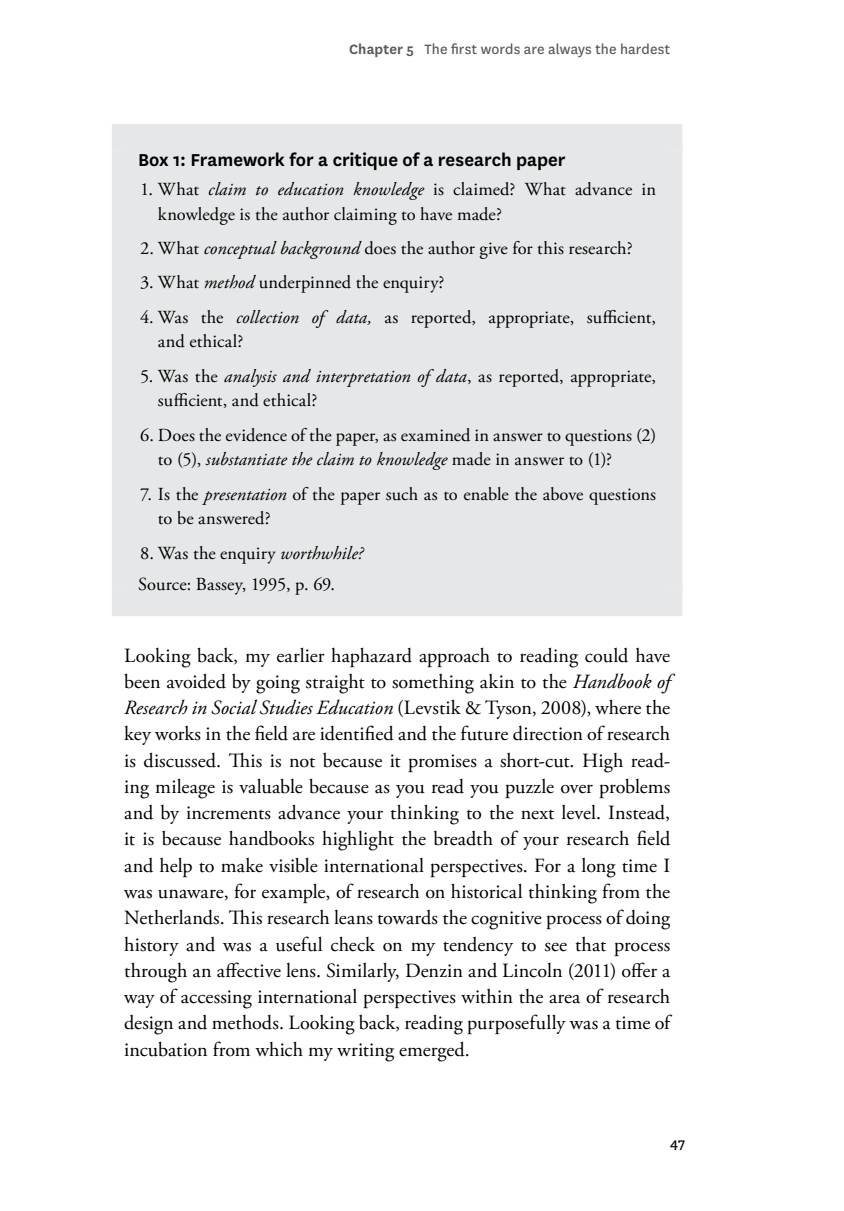
<style>
.page{position:relative;width:844px;height:1211px;background:#fff}
.page>*{position:absolute;margin:0;border:0;box-sizing:border-box;transform-origin:0 0}
.t1{font:20.12px/26.2px "Adobe Garamond Pro";letter-spacing:.005em;color:#000;text-align:justify}
.t2{font:600 20.12px "National";letter-spacing:-.005em;color:#000}
.t3{font:18.38px/24.5px "Adobe Garamond Pro";letter-spacing:.005em;color:#000}
.t4{font:15.75px "National";letter-spacing:.01em;color:#58595b}
.t5{font:15.75px "National";color:#000}
.s1{font-weight:600}
.s2{font-style:italic}
</style>
<div class="page">
<div style="left:125px;top:137px;width:544px;height:466px;background:#e6e7e8"></div>
<div style="left:112px;top:124px;width:570px;height:26px;background:#e6e7e8"></div>
<div style="left:112px;top:150px;width:26px;height:440px;background:#e6e7e8"></div>
<div style="left:656px;top:150px;width:26px;height:440px;background:#e6e7e8"></div>
<div style="left:112px;top:590px;width:570px;height:26px;background:#e6e7e8"></div>
<p class="t4" style="left:349px;top:39px;width:322px"><span class="s1">Chapter 5</span> The first words are always the hardest</p>
<p class="t2" style="left:138px;top:145px;width:429px">Box 1: Framework for a critique of a research paper</p>
<p class="t3" style="left:158px;top:178px;width:499px;text-indent:-18px">1. What <span class="s2">claim to education knowledge</span> is claimed? What advance in knowledge is the author claiming to have made?</p>
<p class="t3" style="left:140px;top:236px;width:494px">2. What <span class="s2">conceptual background</span> does the author give for this research?</p>
<p class="t3" style="left:140px;top:271px;width:306px">3. What <span class="s2">method</span> underpinned the enquiry?</p>
<p class="t3" style="left:158px;top:305px;width:499px;text-indent:-18px">4. Was the <span class="s2">collection of data,</span> as reported, appropriate, sufficient, and ethical?</p>
<p class="t3" style="left:158px;top:364px;width:499px;text-indent:-18px">5. Was the <span class="s2">analysis and interpretation of data</span>, as reported, appropriate, sufficient, and ethical?</p>
<p class="t3" style="left:158px;top:423px;width:499px;text-indent:-18px">6. Does the evidence of the paper, as examined in answer to questions (2) to (5), <span class="s2">substantiate the claim to knowledge</span> made in answer to (1)?</p>
<p class="t3" style="left:158px;top:482px;width:499px;text-indent:-18px">7. Is the <span class="s2">presentation</span> of the paper such as to enable the above questions to be answered?</p>
<p class="t3" style="left:138px;top:538px;width:227px;line-height:31.2px">8. Was the enquiry <span class="s2">worthwhile?<br></span>Source: Bassey, 1995, p. 69.</p>
<p class="t1" style="left:124px;top:643px;width:547px">Looking back, my earlier haphazard approach to reading could have been avoided by going straight to something akin to the <span class="s2">Handbook of Research in Social Studies Education</span> (Levstik &amp; Tyson, 2008), where the key works in the field are identified and the future direction of research is discussed. This is not because it promises a short-cut. High read&shy;ing mileage is valuable because as you read you puzzle over problems and by increments advance your thinking to the next level. Instead, it is because handbooks highlight the breadth of your research field and help to make visible international perspectives. For a long time I was unaware, for example, of research on historical thinking from the Netherlands. This research leans towards the cognitive process of doing history and was a useful check on my tendency to see that process through an affective lens. Similarly, Denzin and Lincoln (2011) offer a way of accessing international perspectives within the area of research design and methods. Looking back, reading purposefully was a time of incubation from which my writing emerged.</p>
<p class="t5" style="left:670px;top:1132px;width:17px">47</p>
</div>
